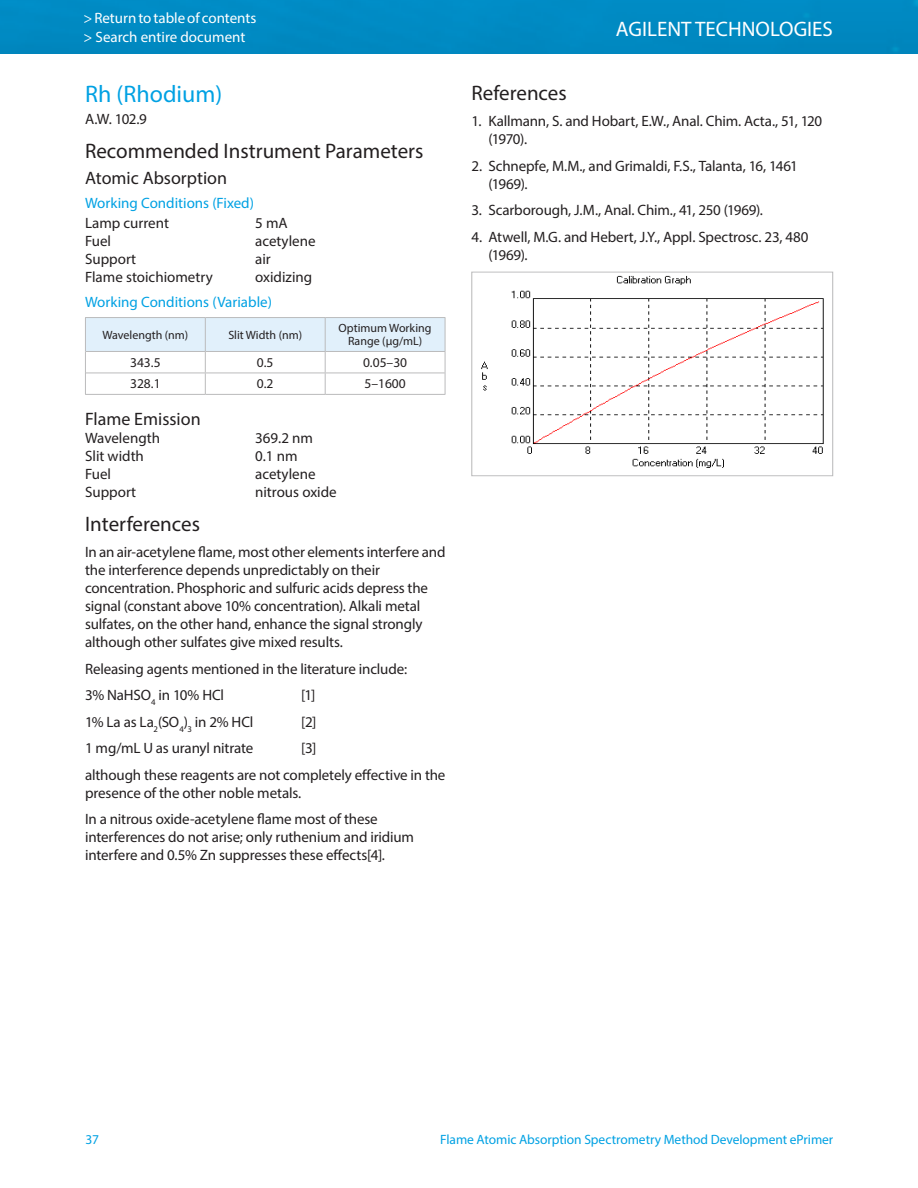
<style>
.page{position:relative;width:918px;height:1188px;background:#fff}
.page>*{position:absolute;margin:0;border:0;box-sizing:border-box;transform-origin:0 0}
.Heading_1{font:24px "Myriad Pro";color:#00a1e3}
.Heading_2{font:21px "Myriad Pro";color:#231f20}
.t1{font:21px "Myriad Pro";color:#fff}
.Heading_3{font:18px "Myriad Pro";color:#231f20}
.Body_copy{font:15px/18px "Myriad Pro";letter-spacing:-.01em;color:#231f20}
.Body_Copy_Tabs{font:15px "Myriad Pro";color:#231f20}
.Heading_4{font:15px "Myriad Pro";color:#00a1e3}
.t2{font:15px "Myriad Pro";color:#fff}
.Element_Copy{font:15px "Myriad Pro";color:#231f20}
.t3{font:13.5px "Myriad Pro";letter-spacing:-.005em;color:#00a1e3}
.Table_row_text{font:13.5px "Myriad Pro";color:#231f20}
.Table_header_row{font:12px/13.5px "Myriad Pro";color:#231f20;text-align:center}
</style>
<div class="page">
<div style="left:0;top:0;width:918px;height:54px;background:#008ac2"></div>
<svg style="left:85px;top:318px;width:361px;height:76px"></svg>
<hr style="left:85px;top:317px;width:120px;height:1px;background:#bbbbbc">
<hr style="left:85px;top:318px;width:1px;height:33px;background:#bbbbbc">
<hr style="left:205px;top:317px;width:120px;height:1px;background:#bbbbbc">
<hr style="left:325px;top:317px;width:120px;height:1px;background:#bbbbbc">
<hr style="left:205px;top:318px;width:1px;height:33px;background:#bbbbbc">
<hr style="left:325px;top:318px;width:1px;height:33px;background:#bbbbbc">
<hr style="left:445px;top:318px;width:1px;height:33px;background:#bbbbbc">
<hr style="left:86px;top:351px;width:119px;height:1px;background:#bbbbbc">
<hr style="left:205px;top:351px;width:120px;height:1px;background:#bbbbbc">
<hr style="left:325px;top:351px;width:120px;height:1px;background:#bbbbbc">
<hr style="left:86px;top:373px;width:119px;height:1px;background:#bbbbbc">
<hr style="left:205px;top:373px;width:120px;height:1px;background:#bbbbbc">
<hr style="left:325px;top:373px;width:120px;height:1px;background:#bbbbbc">
<hr style="left:85px;top:394px;width:120px;height:1px;background:#bbbbbc">
<hr style="left:205px;top:394px;width:120px;height:1px;background:#bbbbbc">
<hr style="left:325px;top:394px;width:120px;height:1px;background:#bbbbbc">
<img style="left:481px;top:275px;width:343px;height:193px">
<div style="left:472px;top:272px;width:361px;height:204px;border:1px solid #bbbbbc"></div>
<p class="t2" style="left:83px;top:8px;width:175px">&gt; Return to table of contents</p>
<p class="t2" style="left:83px;top:28px;width:163px">&gt; Search entire document</p>
<p class="Heading_1" style="left:85px;top:79px;width:139px">Rh (Rhodium)</p>
<p class="Element_Copy" style="left:85px;top:110px;width:63px">A.W. 102.9</p>
<p class="Heading_2" style="left:85px;top:138px;width:340px">Recommended Instrument Parameters</p>
<p class="Heading_3" style="left:85px;top:167px;width:144px">Atomic Absorption</p>
<p class="Heading_4" style="left:85px;top:194px;width:170px">Working Conditions (Fixed)</p>
<p class="Body_Copy_Tabs" style="left:85px;top:214px;width:85px">Lamp current</p>
<p class="Body_Copy_Tabs" style="left:255px;top:214px;width:34px">5 mA</p>
<p class="Body_Copy_Tabs" style="left:85px;top:232px;width:28px">Fuel</p>
<p class="Body_Copy_Tabs" style="left:255px;top:232px;width:62px">acetylene</p>
<p class="Body_Copy_Tabs" style="left:85px;top:250px;width:53px">Support</p>
<p class="Body_Copy_Tabs" style="left:255px;top:250px;width:17px">air</p>
<p class="Body_Copy_Tabs" style="left:85px;top:268px;width:129px">Flame stoichiometry</p>
<p class="Body_Copy_Tabs" style="left:255px;top:268px;width:59px">oxidizing</p>
<p class="Heading_4" style="left:85px;top:292px;width:188px">Working Conditions (Variable)</p>
<p class="Table_header_row" style="left:102px;top:328px;width:87px">Wavelength (nm)</p>
<p class="Table_header_row" style="left:228px;top:328px;width:75px">Slit Width (nm)</p>
<p class="Table_header_row" style="left:339px;top:321px;width:94px">Optimum Working<br>Range (µg/mL)</p>
<p class="Table_row_text" style="left:130px;top:354px;width:32px">343.5</p>
<p class="Table_row_text" style="left:257px;top:354px;width:18px">0.5</p>
<p class="Table_row_text" style="left:363px;top:354px;width:46px">0.05–30</p>
<p class="Table_row_text" style="left:130px;top:376px;width:32px">328.1</p>
<p class="Table_row_text" style="left:257px;top:376px;width:18px">0.2</p>
<p class="Table_row_text" style="left:364px;top:376px;width:43px">5–1600</p>
<p class="Heading_3" style="left:85px;top:408px;width:117px">Flame Emission</p>
<p class="Body_Copy_Tabs" style="left:85px;top:429px;width:76px">Wavelength</p>
<p class="Body_Copy_Tabs" style="left:255px;top:429px;width:59px">369.2 nm</p>
<p class="Body_Copy_Tabs" style="left:85px;top:447px;width:60px">Slit width</p>
<p class="Body_Copy_Tabs" style="left:255px;top:447px;width:44px">0.1 nm</p>
<p class="Body_Copy_Tabs" style="left:85px;top:465px;width:28px">Fuel</p>
<p class="Body_Copy_Tabs" style="left:255px;top:465px;width:62px">acetylene</p>
<p class="Body_Copy_Tabs" style="left:85px;top:483px;width:53px">Support</p>
<p class="Body_Copy_Tabs" style="left:255px;top:483px;width:83px">nitrous oxide</p>
<p class="Heading_2" style="left:85px;top:511px;width:116px">Interferences</p>
<p class="Body_copy" style="left:85px;top:543px;width:362px">In an air-acetylene flame, most other elements interfere and the interference depends unpredictably on their concentration. Phosphoric and sulfuric acids depress the signal (constant above 10% concentration). Alkali metal sulfates, on the other hand, enhance the signal strongly although other sulfates give mixed results.</p>
<p class="Body_copy" style="left:85px;top:659px;width:324px">Releasing agents mentioned in the literature include:</p>
<p class="Body_copy" style="left:85px;top:686px;width:141px">3% NaHSO<sub>4</sub> in 10% HCl</p>
<p class="Body_copy" style="left:301px;top:686px;width:16px">[1]</p>
<p class="Body_copy" style="left:85px;top:712px;width:170px">1% La as La<sub>2</sub>(SO<sub>4</sub>)<sub>3</sub> in 2% HCl</p>
<p class="Body_copy" style="left:301px;top:712px;width:17px">[2]</p>
<p class="Body_copy" style="left:85px;top:739px;width:170px">1 mg/mL U as uranyl nitrate</p>
<p class="Body_copy" style="left:301px;top:739px;width:17px">[3]</p>
<p class="Body_copy" style="left:85px;top:765px;width:362px">although these reagents are not completely effective in the presence of the other noble metals.</p>
<p class="Body_copy" style="left:85px;top:810px;width:330px">In a nitrous oxide-acetylene flame most of these interferences do not arise; only ruthenium and iridium interfere and 0.5% Zn suppresses these effects[4].</p>
<h2 class="t1" style="left:616px;top:16px;width:218px">AGILENT TECHNOLOGIES</h2>
<p class="Heading_2" style="left:472px;top:80px;width:97px">References</p>
<p class="Body_copy" style="left:489px;top:112px;width:335px;text-indent:-17px">1. Kallmann, S. and Hobart, E.W., Anal. Chim. Acta., 51, 120 (1970).</p>
<p class="Body_copy" style="left:489px;top:157px;width:311px;text-indent:-17px">2. Schnepfe, M.M., and Grimaldi, F.S., Talanta, 16, 1461 (1969).</p>
<p class="Body_copy" style="left:472px;top:201px;width:293px">3. Scarborough, J.M., Anal. Chim., 41, 250 (1969).</p>
<p class="Body_copy" style="left:489px;top:228px;width:321px;text-indent:-17px">4. Atwell, M.G. and Hebert, J.Y., Appl. Spectrosc. 23, 480 (1969).</p>
<p class="t3" style="left:85px;top:1131px;width:15px">37</p>
<p class="t3" style="left:440px;top:1131px;width:395px">Flame Atomic Absorption Spectrometry Method Development ePrimer</p>
</div>
